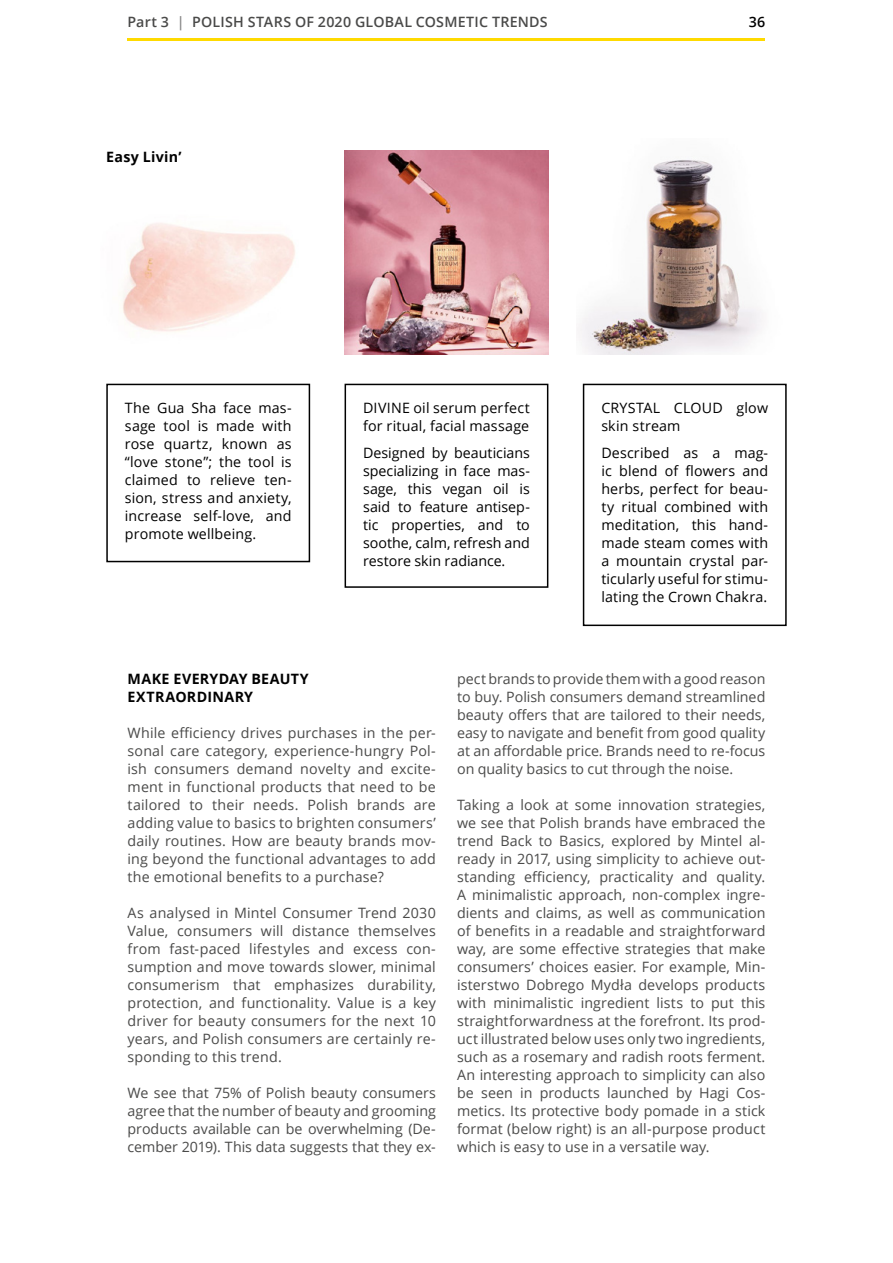
<style>
.page{position:relative;width:893px;height:1263px;background:#fff}
.page>*{position:absolute;margin:0;border:0;box-sizing:border-box;transform-origin:0 0}
.txt{font:14.25px/18px "Open Sans";letter-spacing:.005em;color:#4a4a49;text-align:justify}
.txt-2{font:14.25px/18px "Open Sans";letter-spacing:.01em;color:#000;text-align:justify}
.t1{font:600 14.25px "Open Sans";letter-spacing:.015em;color:#4a4a49}
.podtyt{font:700 14.25px/18px "Open Sans";letter-spacing:.03em;color:#000}
.txt-3{font:700 14.25px "Open Sans";letter-spacing:.02em;color:#000}
.t2{font:600 14.25px "Open Sans";color:#000}
.s1{color:#878686}
</style>
<div class="page">
<div style="left:345px;top:384px;width:203px;height:204px;border:2px solid #000"></div>
<div style="left:583px;top:384px;width:204px;height:242px;border:2px solid #000"></div>
<img style="left:345px;top:151px;width:203px;height:204px">
<img style="left:580px;top:160px;width:182px;height:195px">
<img style="left:106px;top:223px;width:205px;height:162px">
<div style="left:106px;top:384px;width:204px;height:178px;border:2px solid #000"></div>
<hr style="left:128px;top:38px;width:637px;height:2px;background:#ffda00">
<p class="t1" style="left:128px;top:12px;width:422px">Part 3 <span class="s1">|</span> POLISH STARS OF 2020 GLOBAL COSMETIC TRENDS</p>
<p class="t2" style="left:749px;top:12px;width:18px">36</p>
<p class="txt-3" style="left:106px;top:147px;width:77px">Easy Livin’</p>
<p class="txt-2" style="left:125px;top:399px;width:168px">The Gua Sha face mas&shy;sage tool is made with rose quartz, known as “love stone”; the tool is claimed to relieve ten&shy;sion, stress and anxiety, increase self-love, and promote wellbeing.</p>
<p class="txt-2" style="left:363px;top:399px;width:168px">DIVINE oil serum perfect for ritual, facial massage</p>
<p class="txt-2" style="left:363px;top:443px;width:168px">Designed by beauticians specializing in face mas&shy;sage, this vegan oil is said to feature antisep&shy;tic properties, and to soothe, calm, refresh and restore skin radiance.</p>
<p class="txt-2" style="left:601px;top:399px;width:168px">CRYSTAL CLOUD glow skin stream</p>
<p class="txt-2" style="left:601px;top:443px;width:168px">Described as a mag&shy;ic blend of flowers and herbs, perfect for beau&shy;ty ritual combined with meditation, this hand&shy;made steam comes with a mountain crystal par&shy;ticularly useful for stimu&shy;lating the Crown Chakra.</p>
<p class="podtyt" style="left:128px;top:669px;width:183px">MAKE EVERYDAY BEAUTY<br>EXTRAORDINARY</p>
<p class="txt" style="left:128px;top:723px;width:310px">While efficiency drives purchases in the per&shy;sonal care category, experience-hungry Pol&shy;ish consumers demand novelty and excite&shy;ment in functional products that need to be tailored to their needs. Polish brands are adding value to basics to brighten consumers’ daily routines. How are beauty brands mov&shy;ing beyond the functional advantages to add the emotional benefits to a purchase?</p>
<p class="txt" style="left:128px;top:903px;width:310px">As analysed in Mintel Consumer Trend 2030<br>Value, consumers will distance themselves from fast-paced lifestyles and excess con&shy;sumption and move towards slower, minimal consumerism that emphasizes durability, protection, and functionality. Value is a key driver for beauty consumers for the next 10 years, and Polish consumers are certainly re&shy;sponding to this trend.</p>
<p class="txt" style="left:128px;top:1083px;width:310px">We see that 75% of Polish beauty consumers agree that the number of beauty and grooming products available can be overwhelming (De&shy;cember 2019). This data suggests that they ex-</p>
<p class="txt" style="left:457px;top:669px;width:310px">pect brands to provide them with a good reason to buy. Polish consumers demand streamlined beauty offers that are tailored to their needs, easy to navigate and benefit from good quality at an affordable price. Brands need to re-focus on quality basics to cut through the noise.</p>
<p class="txt" style="left:457px;top:795px;width:310px">Taking a look at some innovation strategies, we see that Polish brands have embraced the trend Back to Basics, explored by Mintel al&shy;ready in 2017, using simplicity to achieve out&shy;standing efficiency, practicality and quality.<br>A minimalistic approach, non-complex ingre&shy;dients and claims, as well as communication of benefits in a readable and straightforward way, are some effective strategies that make consumers’ choices easier. For example, Min&shy;isterstwo Dobrego Mydła develops products with minimalistic ingredient lists to put this straightforwardness at the forefront. Its prod&shy;uct illustrated below uses only two ingredients, such as a rosemary and radish roots ferment.<br>An interesting approach to simplicity can also be seen in products launched by Hagi Cos&shy;metics. Its protective body pomade in a stick format (below right) is an all-purpose product which is easy to use in a versatile way.</p>
</div>
